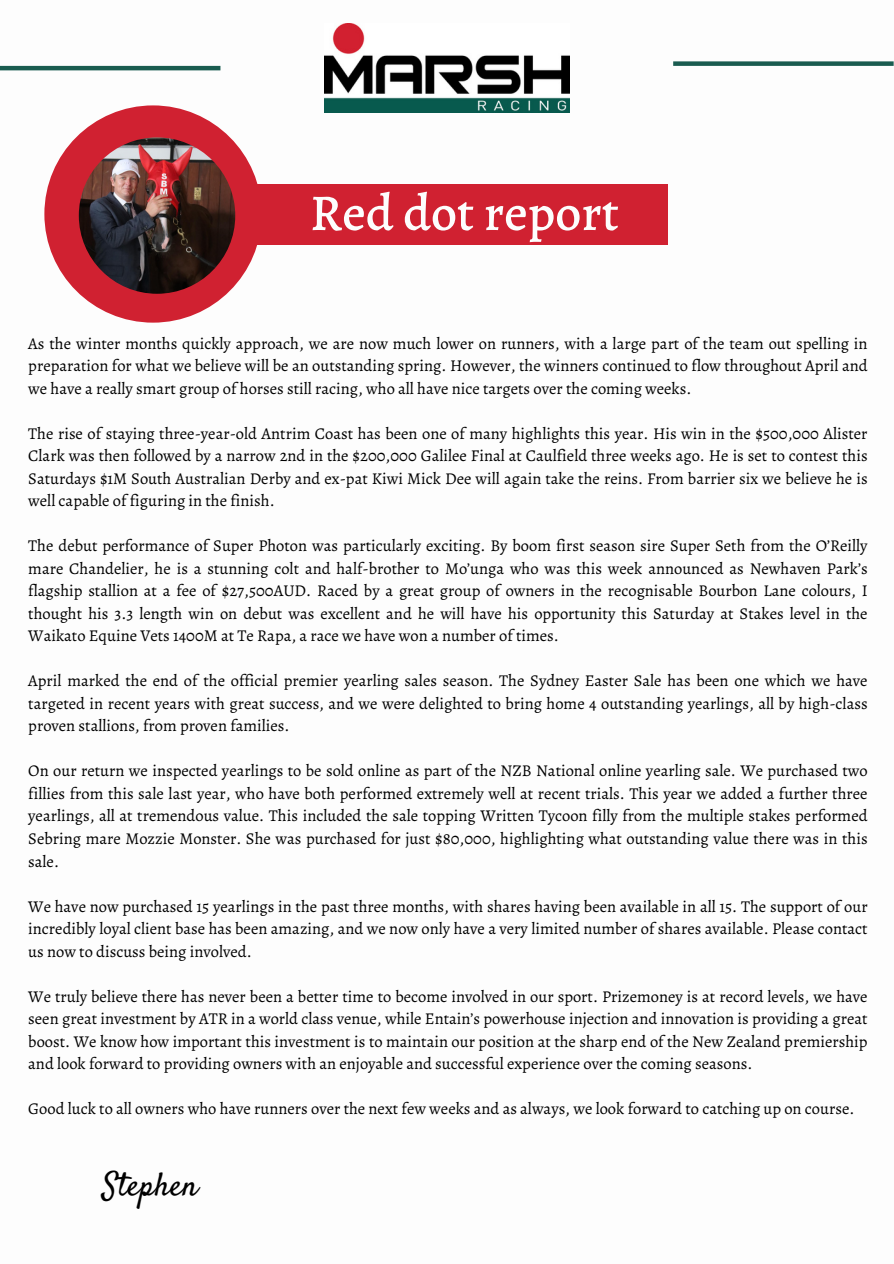
<style>
.page{position:relative;width:894px;height:1264px;background:#fff}
.page>*{position:absolute;margin:0;border:0;box-sizing:border-box;transform-origin:0 0}
.t1{font:500 51.6px "Alegreya";color:#fdfdfd}
.t2{font:33px "Satisfy";color:#000}
.t3{font:16.5px/22.5px "Alegreya";color:#000;text-align:justify}
</style>
<div class="page">
<img style="left:325px;top:23px;width:244px;height:89px">
<hr style="left:0;top:66px;width:220px;height:4px;background:#1a5c50">
<div style="left:673px;top:61px;width:220px;height:5px;background:#1a5c50"></div>
<div style="left:44px;top:105px;width:217px;height:217px;background:#d02131;border-radius:50%"></div>
<img style="left:79px;top:137px;width:156px;height:157px;border-radius:50%">
<div style="left:242px;top:184px;width:425px;height:61px;background:#d02131"></div>
<h2 class="t1" style="left:310px;top:177px;width:310px">Red dot report</h2>
<h1 class="t3" style="left:28px;top:332px;width:840px">As the winter months quickly approach, we are now much lower on runners, with a large part of the team out spelling in preparation for what we believe will be an outstanding spring. However, the winners continued to flow throughout April and we have a really smart group of horses still racing, who all have nice targets over the coming weeks.</h1>
<p class="t3" style="left:28px;top:422px;width:840px">The rise of staying three-year-old Antrim Coast has been one of many highlights this year. His win in the $500,000 Alister Clark was then followed by a narrow 2nd in the $200,000 Galilee Final at Caulfield three weeks ago. He is set to contest this Saturdays $1M South Australian Derby and ex-pat Kiwi Mick Dee will again take the reins. From barrier six we believe he is well capable of figuring in the finish.</p>
<p class="t3" style="left:28px;top:534px;width:840px">The debut performance of Super Photon was particularly exciting. By boom first season sire Super Seth from the O’Reilly mare Chandelier, he is a stunning colt and half-brother to Mo’unga who was this week announced as Newhaven Park’s flagship stallion at a fee of $27,500AUD. Raced by a great group of owners in the recognisable Bourbon Lane colours, I thought his 3.3 length win on debut was excellent and he will have his opportunity this Saturday at Stakes level in the Waikato Equine Vets 1400M at Te Rapa, a race we have won a number of times.</p>
<p class="t3" style="left:28px;top:669px;width:840px">April marked the end of the official premier yearling sales season. The Sydney Easter Sale has been one which we have targeted in recent years with great success, and we were delighted to bring home 4 outstanding yearlings, all by high-class proven stallions, from proven families.</p>
<p class="t3" style="left:28px;top:759px;width:840px">On our return we inspected yearlings to be sold online as part of the NZB National online yearling sale. We purchased two fillies from this sale last year, who have both performed extremely well at recent trials. This year we added a further three yearlings, all at tremendous value. This included the sale topping Written Tycoon filly from the multiple stakes performed Sebring mare Mozzie Monster. She was purchased for just $80,000, highlighting what outstanding value there was in this sale.</p>
<p class="t3" style="left:28px;top:894px;width:840px">We have now purchased 15 yearlings in the past three months, with shares having been available in all 15. The support of our incredibly loyal client base has been amazing, and we now only have a very limited number of shares available. Please contact us now to discuss being involved.</p>
<p class="t3" style="left:28px;top:984px;width:840px">We truly believe there has never been a better time to become involved in our sport. Prizemoney is at record levels, we have seen great investment by ATR in a world class venue, while Entain’s powerhouse injection and innovation is providing a great boost. We know how important this investment is to maintain our position at the sharp end of the New Zealand premiership and look forward to providing owners with an enjoyable and successful experience over the coming seasons.</p>
<p class="t3" style="left:28px;top:1097px;width:827px">Good luck to all owners who have runners over the next few weeks and as always, we look forward to catching up on course.</p>
<p class="t2" style="left:102px;top:1164px;width:97px">Stephen</p>
</div>
